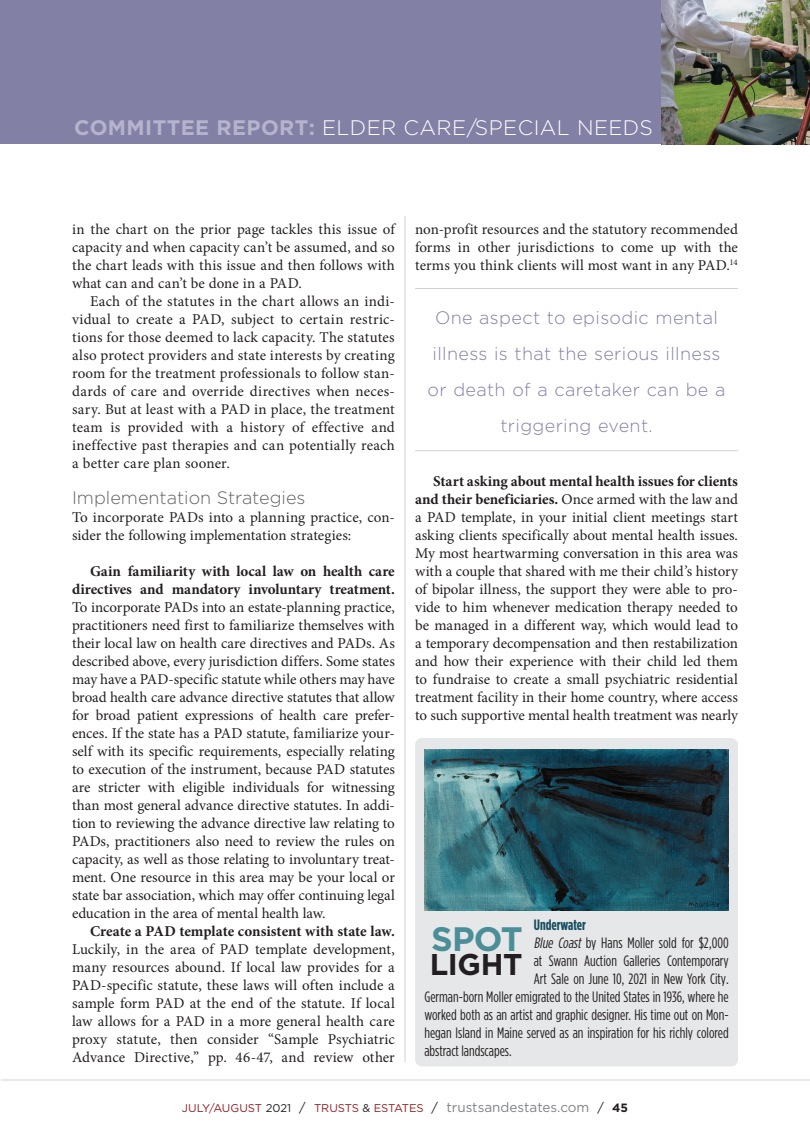
<style>
.page{position:relative;width:810px;height:1134px;background:#fff}
.page>*{position:absolute;margin:0;border:0;box-sizing:border-box;transform-origin:0 0}
.t1{font:700 33.9px "Gotham";color:#4c8e97}
.t2{font:700 30px "Gotham";letter-spacing:-.01em;color:#231f20}
.t3{font:300 21px "Gotham";letter-spacing:.02em;color:#fff}
.Callout{font:300 18px/36px "Gotham";letter-spacing:.02em;color:#8380a6;text-align:center}
.SUBHEAD{font:300 18px "Gotham";color:#636366}
.BODY{font:15px/18px "Minion Pro";letter-spacing:.005em;color:#231f20;text-align:justify}
.t4{font:15px "Gotham Condensed";color:#231f20}
.BODY_no_indent{font:15px/18px "Minion Pro";color:#231f20}
.t5{font:700 15px "Gotham Condensed";color:#194d5f}
.t6{font:11.25px "Gotham";letter-spacing:-.01em;color:#911f23}
.s1{font-weight:700;color:#b5b4cc}
.s2{font-weight:700}
.s3{font-style:italic}
.s4{color:#231f20}
.s5{font-size:12.75px;color:#231f20}
.s6{font-size:13.5px;color:#808285}
.s7{font-weight:700;font-size:12px;color:#231f20}
</style>
<div class="page">
<hr style="left:1px;top:1080px;width:809px;height:1px;background:#d1d2d4">
<hr style="left:415px;top:288px;width:323px;height:1px;background:#d1d2d4">
<hr style="left:415px;top:450px;width:323px;height:1px;background:#d1d2d4">
<hr style="left:405px;top:216px;width:1px;height:846px;background:#d1d2d4">
<div style="left:415px;top:738px;width:323px;height:328px;background:#e6e7e9;border-radius:7px"></div>
<img style="left:424px;top:749px;width:305px;height:161px">
<div style="left:0;top:0;width:810px;height:144px;background:#8380a6"></div>
<img style="left:661px;top:0;width:149px;height:144px">
<h3 class="t3" style="left:74px;top:115px;width:580px"><span class="s1">COMMITTEE REPORT:</span> ELDER CARE/SPECIAL NEEDS</h3>
<p class="BODY" style="left:72px;top:220px;width:324px">in the chart on the prior page tackles this issue of capacity and when capacity can’t be assumed, and so the chart leads with this issue and then follows with what can and can’t be done in a PAD.</p>
<p class="BODY" style="left:72px;top:292px;width:324px;text-indent:18px">Each of the statutes in the chart allows an indi&shy;vidual to create a PAD, subject to certain restric&shy;tions for those deemed to lack capacity. The statutes also protect providers and state interests by creating room for the treatment professionals to follow stan&shy;dards of care and override directives when neces&shy;sary. But at least with a PAD in place, the treatment team is provided with a history of effective and ineffective past therapies and can potentially reach a better care plan sooner.</p>
<p class="SUBHEAD" style="left:72px;top:486px;width:235px">Implementation Strategies</p>
<p class="BODY_no_indent" style="left:72px;top:508px;width:324px">To incorporate PADs into a planning practice, con&shy;sider the following implementation strategies:</p>
<p class="BODY" style="left:72px;top:562px;width:324px;text-indent:18px"><span class="s2">Gain familiarity with local law on health care directives and mandatory involuntary treatment.<br></span>To incorporate PADs into an estate-planning practice, practitioners need first to familiarize themselves with their local law on health care directives and PADs. As described above, every jurisdiction differs. Some states may have a PAD-specific statute while others may have broad health care advance directive statutes that allow for broad patient expressions of health care prefer&shy;ences. If the state has a PAD statute, familiarize your&shy;self with its specific requirements, especially relating to execution of the instrument, because PAD statutes are stricter with eligible individuals for witnessing than most general advance directive statutes. In addi&shy;tion to reviewing the advance directive law relating to PADs, practitioners also need to review the rules on capacity, as well as those relating to involuntary treat&shy;ment. One resource in this area may be your local or state bar association, which may offer continuing legal education in the area of mental health law.</p>
<p class="BODY" style="left:72px;top:922px;width:324px;text-indent:18px"><span class="s2">Create a PAD template consistent with state law.<br></span>Luckily, in the area of PAD template development, many resources abound. If local law provides for a PAD-specific statute, these laws will often include a sample form PAD at the end of the statute. If local law allows for a PAD in a more general health care proxy statute, then consider “Sample Psychiatric Advance Directive,” pp. 46-47, and review other</p>
<p class="BODY" style="left:415px;top:220px;width:324px">non-profit resources and the statutory recommended forms in other jurisdictions to come up with the terms you think clients will most want in any PAD.<sup>14</sup></p>
<p class="Callout" style="left:428px;top:299px;width:299px">One aspect to episodic mental illness is that the serious illness or death of a caretaker can be a triggering event.</p>
<p class="BODY" style="left:415px;top:472px;width:324px;text-indent:18px"><span class="s2">Start asking about mental health issues for clients and their beneficiaries.</span> Once armed with the law and a PAD template, in your initial client meetings start asking clients specifically about mental health issues.<br>My most heartwarming conversation in this area was with a couple that shared with me their child’s history of bipolar illness, the support they were able to pro&shy;vide to him whenever medication therapy needed to be managed in a different way, which would lead to a temporary decompensation and then restabilization and how their experience with their child led them to fundraise to create a small psychiatric residential treatment facility in their home country, where access to such supportive mental health treatment was nearly</p>
<p class="t5" style="left:534px;top:915px;width:54px">Underwater</p>
<p class="t4" style="left:534px;top:934px;width:196px"><span class="s3">Blue Coast</span> by Hans Moller sold for $2,000</p>
<p class="t4" style="left:534px;top:952px;width:196px">at Swann Auction Galleries Contemporary</p>
<p class="t4" style="left:534px;top:970px;width:199px">Art Sale on June 10, 2021 in New York City<span class="s3">.</span></p>
<p class="t4" style="left:424px;top:988px;width:306px">German-born Moller emigrated to the United States in 1936, where he</p>
<p class="t4" style="left:424px;top:1006px;width:306px">worked both as an artist and graphic designer. His time out on Mon-</p>
<p class="t4" style="left:424px;top:1024px;width:306px">hegan Island in Maine served as an inspiration for his richly colored</p>
<p class="t4" style="left:424px;top:1042px;width:89px">abstract landscapes.</p>
<p class="t1" style="left:431px;top:917px;width:93px">SPOT</p>
<p class="t2" style="left:430px;top:945px;width:94px">LIGHT</p>
<p class="t6" style="left:182px;top:1100px;width:448px">JULY/AUGUST <span class="s4">2021</span> <span class="s5">/</span> TRUSTS <span class="s4">&amp;</span> ESTATES <span class="s5">/</span> <span class="s6">trustsandestates.com</span> <span class="s5">/</span> <span class="s7">45</span></p>
</div>
